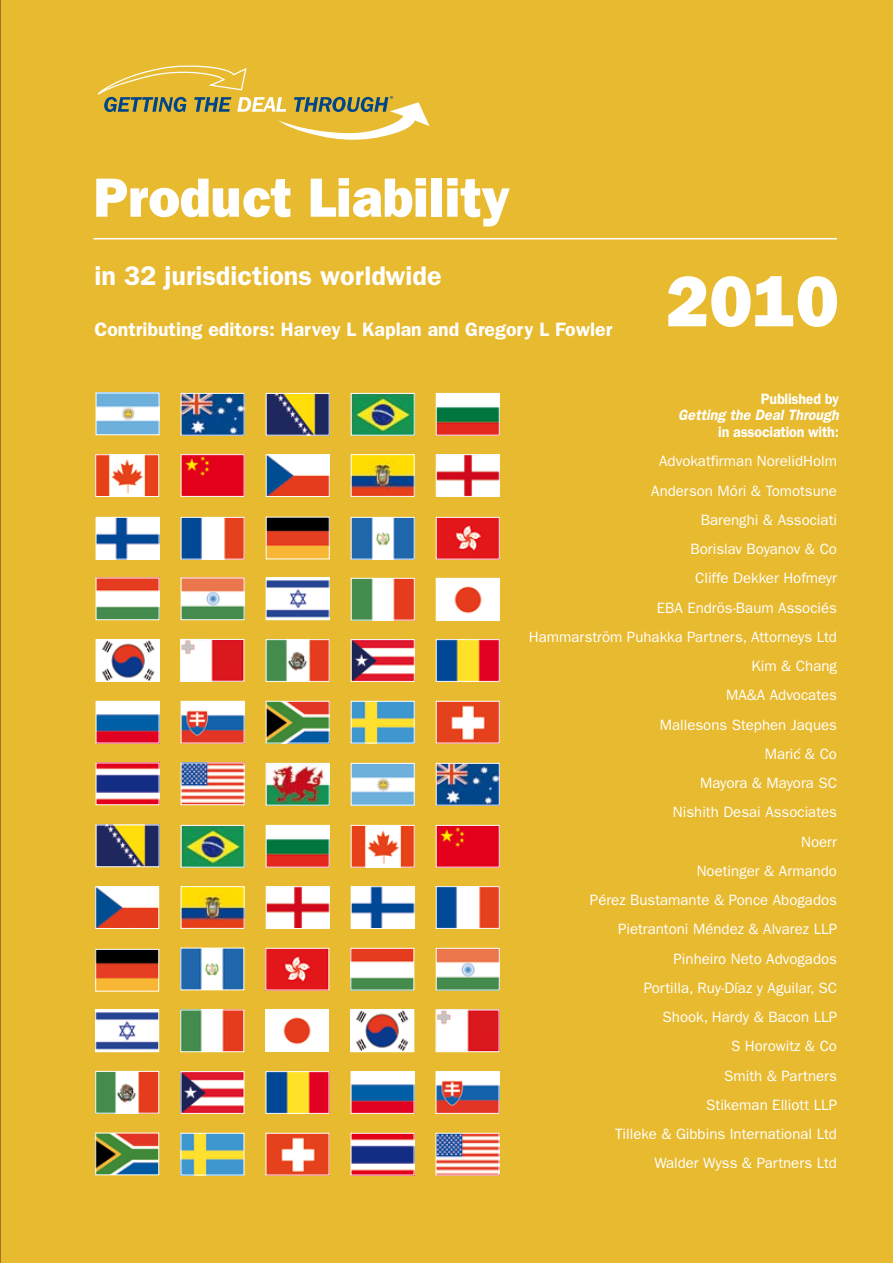
<style>
.page{position:relative;width:893px;height:1263px;background:#e8ba30}
.page>*{position:absolute;margin:0;border:0;box-sizing:border-box;transform-origin:0 0}
.t1{font:800 72px "Franklin Gothic";color:#fff}
.t2{font:800 55.5px "Franklin Gothic";color:#fff;scale:.95 1}
.t3{font:600 27px "Franklin Gothic";color:#fff}
.t4{font:600 19.5px "Franklin Gothic";color:#fff}
.t5{font:15px/29.2px "Franklin Gothic";color:#fff;text-align:right}
.t6{font:600 15px "Franklin Gothic";letter-spacing:-.015em;color:#fff;scale:.95 1}
.t7{font:italic 600 15px "Franklin Gothic";color:#fff;scale:.95 1}
.t8{font:7.35px "Franklin Gothic";color:#004489}
</style>
<div class="page">
<hr style="left:94px;top:238px;width:743px;height:1px;background:#fff">
<svg style="left:98px;top:65px;width:331px;height:75px;background:#dbb846"></svg>
<img style="left:98px;top:519px;width:59px;height:38px">
<div style="left:96px;top:517px;width:63px;height:42px;border:1px solid #fff"></div>
<img style="left:438px;top:456px;width:60px;height:39px">
<div style="left:436px;top:454px;width:64px;height:43px;border:1px solid #fff"></div>
<img style="left:183px;top:456px;width:59px;height:39px">
<div style="left:181px;top:454px;width:63px;height:43px;border:1px solid #fff"></div>
<img style="left:353px;top:456px;width:60px;height:39px">
<div style="left:351px;top:454px;width:64px;height:43px;border:1px solid #fff"></div>
<img style="left:438px;top:519px;width:60px;height:38px">
<div style="left:436px;top:517px;width:64px;height:42px;border:1px solid #fff"></div>
<img style="left:353px;top:519px;width:60px;height:38px">
<div style="left:351px;top:517px;width:64px;height:42px;border:1px solid #fff"></div>
<img style="left:98px;top:580px;width:59px;height:38px">
<div style="left:96px;top:578px;width:63px;height:42px;border:1px solid #fff"></div>
<img style="left:183px;top:519px;width:59px;height:38px">
<div style="left:181px;top:517px;width:63px;height:42px;border:1px solid #fff"></div>
<img style="left:98px;top:703px;width:59px;height:38px">
<div style="left:96px;top:701px;width:63px;height:42px;border:1px solid #fff"></div>
<img style="left:268px;top:641px;width:60px;height:39px">
<div style="left:266px;top:639px;width:64px;height:43px;border:1px solid #fff"></div>
<img style="left:438px;top:641px;width:60px;height:39px">
<div style="left:436px;top:639px;width:64px;height:43px;border:1px solid #fff"></div>
<img style="left:353px;top:641px;width:60px;height:39px">
<div style="left:351px;top:639px;width:64px;height:43px;border:1px solid #fff"></div>
<img style="left:438px;top:703px;width:60px;height:38px">
<div style="left:436px;top:701px;width:64px;height:42px;border:1px solid #fff"></div>
<img style="left:268px;top:703px;width:60px;height:38px">
<div style="left:266px;top:701px;width:64px;height:42px;border:1px solid #fff"></div>
<img style="left:353px;top:703px;width:60px;height:38px">
<div style="left:351px;top:701px;width:64px;height:42px;border:1px solid #fff"></div>
<img style="left:98px;top:764px;width:59px;height:39px">
<div style="left:96px;top:762px;width:63px;height:43px;border:1px solid #fff"></div>
<img style="left:183px;top:703px;width:59px;height:38px">
<div style="left:181px;top:701px;width:63px;height:42px;border:1px solid #fff"></div>
<img style="left:98px;top:641px;width:59px;height:39px">
<img style="left:183px;top:580px;width:59px;height:38px">
<div style="left:181px;top:578px;width:63px;height:42px;border:1px solid #fff"></div>
<img style="left:268px;top:580px;width:60px;height:38px">
<div style="left:266px;top:578px;width:64px;height:42px;border:1px solid #fff"></div>
<img style="left:353px;top:765px;width:60px;height:38px">
<div style="left:351px;top:763px;width:64px;height:42px;border:1px solid #fff"></div>
<img style="left:438px;top:765px;width:60px;height:38px">
<div style="left:436px;top:763px;width:64px;height:42px;border:1px solid #fff"></div>
<img style="left:183px;top:764px;width:59px;height:39px">
<div style="left:181px;top:762px;width:63px;height:43px;border:1px solid #fff"></div>
<img style="left:268px;top:765px;width:60px;height:38px">
<div style="left:266px;top:763px;width:64px;height:42px;border:1px solid #fff"></div>
<img style="left:353px;top:580px;width:60px;height:38px">
<div style="left:351px;top:578px;width:64px;height:42px;border:1px solid #fff"></div>
<img style="left:182px;top:641px;width:60px;height:38px">
<div style="left:180px;top:639px;width:64px;height:42px;border:1px solid #fff"></div>
<img style="left:268px;top:519px;width:60px;height:38px">
<img style="left:268px;top:456px;width:60px;height:39px">
<div style="left:266px;top:454px;width:64px;height:43px;border:1px solid #fff"></div>
<img style="left:97px;top:456px;width:60px;height:39px">
<div style="left:95px;top:454px;width:64px;height:43px;border:1px solid #fff"></div>
<div style="left:508px;top:455px;width:329px;height:808px;background:#e8ba30"></div>
<img style="left:438px;top:888px;width:60px;height:39px">
<div style="left:436px;top:886px;width:64px;height:43px;border:1px solid #fff"></div>
<img style="left:183px;top:888px;width:59px;height:39px">
<div style="left:181px;top:886px;width:63px;height:43px;border:1px solid #fff"></div>
<img style="left:352px;top:950px;width:60px;height:38px">
<div style="left:350px;top:948px;width:64px;height:42px;border:1px solid #fff"></div>
<img style="left:267px;top:950px;width:60px;height:38px">
<div style="left:265px;top:948px;width:64px;height:42px;border:1px solid #fff"></div>
<img style="left:183px;top:1073px;width:59px;height:39px">
<div style="left:181px;top:1071px;width:63px;height:43px;border:1px solid #fff"></div>
<img style="left:353px;top:1073px;width:59px;height:39px">
<div style="left:351px;top:1071px;width:63px;height:43px;border:1px solid #fff"></div>
<img style="left:268px;top:1073px;width:59px;height:39px">
<div style="left:266px;top:1071px;width:63px;height:43px;border:1px solid #fff"></div>
<img style="left:352px;top:1011px;width:60px;height:39px">
<img style="left:97px;top:1011px;width:60px;height:39px">
<div style="left:95px;top:1009px;width:64px;height:43px;border:1px solid #fff"></div>
<img style="left:182px;top:1011px;width:60px;height:39px">
<div style="left:180px;top:1009px;width:64px;height:43px;border:1px solid #fff"></div>
<img style="left:268px;top:827px;width:60px;height:38px">
<div style="left:266px;top:825px;width:64px;height:42px;border:1px solid #fff"></div>
<img style="left:353px;top:827px;width:60px;height:38px">
<div style="left:351px;top:825px;width:64px;height:42px;border:1px solid #fff"></div>
<img style="left:98px;top:826px;width:59px;height:39px">
<div style="left:96px;top:824px;width:63px;height:43px;border:1px solid #fff"></div>
<img style="left:183px;top:827px;width:59px;height:38px">
<div style="left:181px;top:825px;width:63px;height:42px;border:1px solid #fff"></div>
<img style="left:438px;top:827px;width:60px;height:38px">
<div style="left:436px;top:825px;width:64px;height:42px;border:1px solid #fff"></div>
<img style="left:267px;top:1011px;width:60px;height:39px">
<img style="left:97px;top:1073px;width:60px;height:38px">
<div style="left:95px;top:1071px;width:64px;height:42px;border:1px solid #fff"></div>
<img style="left:182px;top:950px;width:60px;height:38px">
<div style="left:180px;top:948px;width:64px;height:42px;border:1px solid #fff"></div>
<img style="left:268px;top:888px;width:60px;height:39px">
<div style="left:266px;top:886px;width:64px;height:43px;border:1px solid #fff"></div>
<img style="left:97px;top:888px;width:60px;height:39px">
<div style="left:95px;top:886px;width:64px;height:43px;border:1px solid #fff"></div>
<img style="left:268px;top:395px;width:60px;height:39px">
<div style="left:266px;top:393px;width:64px;height:43px;border:1px solid #fff"></div>
<img style="left:353px;top:395px;width:60px;height:39px">
<div style="left:351px;top:393px;width:64px;height:43px;border:1px solid #fff"></div>
<img style="left:98px;top:395px;width:59px;height:38px">
<div style="left:96px;top:393px;width:63px;height:42px;border:1px solid #fff"></div>
<img style="left:183px;top:395px;width:59px;height:39px">
<div style="left:181px;top:393px;width:63px;height:43px;border:1px solid #fff"></div>
<img style="left:438px;top:395px;width:60px;height:39px">
<div style="left:436px;top:393px;width:64px;height:43px;border:1px solid #fff"></div>
<img style="left:183px;top:1135px;width:59px;height:38px">
<div style="left:181px;top:1133px;width:63px;height:42px;border:1px solid #fff"></div>
<img style="left:353px;top:1135px;width:59px;height:38px">
<div style="left:351px;top:1133px;width:63px;height:42px;border:1px solid #fff"></div>
<img style="left:268px;top:1135px;width:59px;height:38px">
<div style="left:266px;top:1133px;width:63px;height:42px;border:1px solid #fff"></div>
<img style="left:97px;top:1135px;width:60px;height:38px">
<div style="left:95px;top:1133px;width:64px;height:42px;border:1px solid #fff"></div>
<img style="left:438px;top:950px;width:60px;height:38px">
<div style="left:436px;top:948px;width:64px;height:42px;border:1px solid #fff"></div>
<img style="left:438px;top:1011px;width:59px;height:39px">
<div style="left:436px;top:1009px;width:63px;height:43px;border:1px solid #fff"></div>
<img style="left:438px;top:1073px;width:59px;height:39px">
<div style="left:436px;top:1071px;width:63px;height:43px;border:1px solid #fff"></div>
<img style="left:438px;top:1135px;width:59px;height:38px">
<div style="left:436px;top:1133px;width:63px;height:42px;border:1px solid #fff"></div>
<img style="left:438px;top:580px;width:60px;height:38px">
<img style="left:353px;top:888px;width:60px;height:39px">
<div style="left:351px;top:886px;width:64px;height:43px;border:1px solid #fff"></div>
<img style="left:97px;top:951px;width:60px;height:38px">
<div style="left:95px;top:949px;width:64px;height:42px;border:1px solid #fff"></div>
<p class="t8" style="left:390px;top:94px;width:7px">®</p>
<h2 class="t2" style="left:94px;top:165px;width:440px">Product Liability</h2>
<h3 class="t3" style="left:94px;top:260px;width:349px">in 32 jurisdictions worldwide</h3>
<h3 class="t4" style="left:94px;top:318px;width:519px">Contributing editors: Harvey L Kaplan and Gregory L Fowler</h3>
<h1 class="t1" style="left:666px;top:259px;width:174px">2010</h1>
<p class="t6" style="left:761px;top:390px;width:84px">Published by</p>
<p class="t7" style="left:678px;top:406px;width:171px">Getting the Deal Through</p>
<p class="t6" style="left:718px;top:423px;width:129px">in association with:</p>
<p class="t5" style="left:529px;top:447px;width:310px">Advokatfirman NorelidHolm<br>Anderson Mo-ri &amp; Tomotsune<br>Barenghi &amp; Associati<br>Borislav Boyanov &amp; Co<br>Cliffe Dekker Hofmeyr<br>EBA Endrös-Baum Associés<br>Hammarström Puhakka Partners, Attorneys Ltd<br>Kim &amp; Chang<br>MA&amp;A Advocates<br>Mallesons Stephen Jaques<br>Maric´ &amp; Co<br>Mayora &amp; Mayora SC<br>Nishith Desai Associates<br>Noerr<br>Noetinger &amp; Armando<br>Pérez Bustamante &amp; Ponce Abogados<br>Pietrantoni Méndez &amp; Alvarez LLP<br>Pinheiro Neto Advogados<br>Portilla, Ruy-Díaz y Aguilar, SC<br>Shook, Hardy &amp; Bacon LLP<br>S Horowitz &amp; Co<br>Smith &amp; Partners<br>Stikeman Elliott LLP<br>Tilleke &amp; Gibbins International Ltd<br>Walder Wyss &amp; Partners Ltd</p>
</div>
